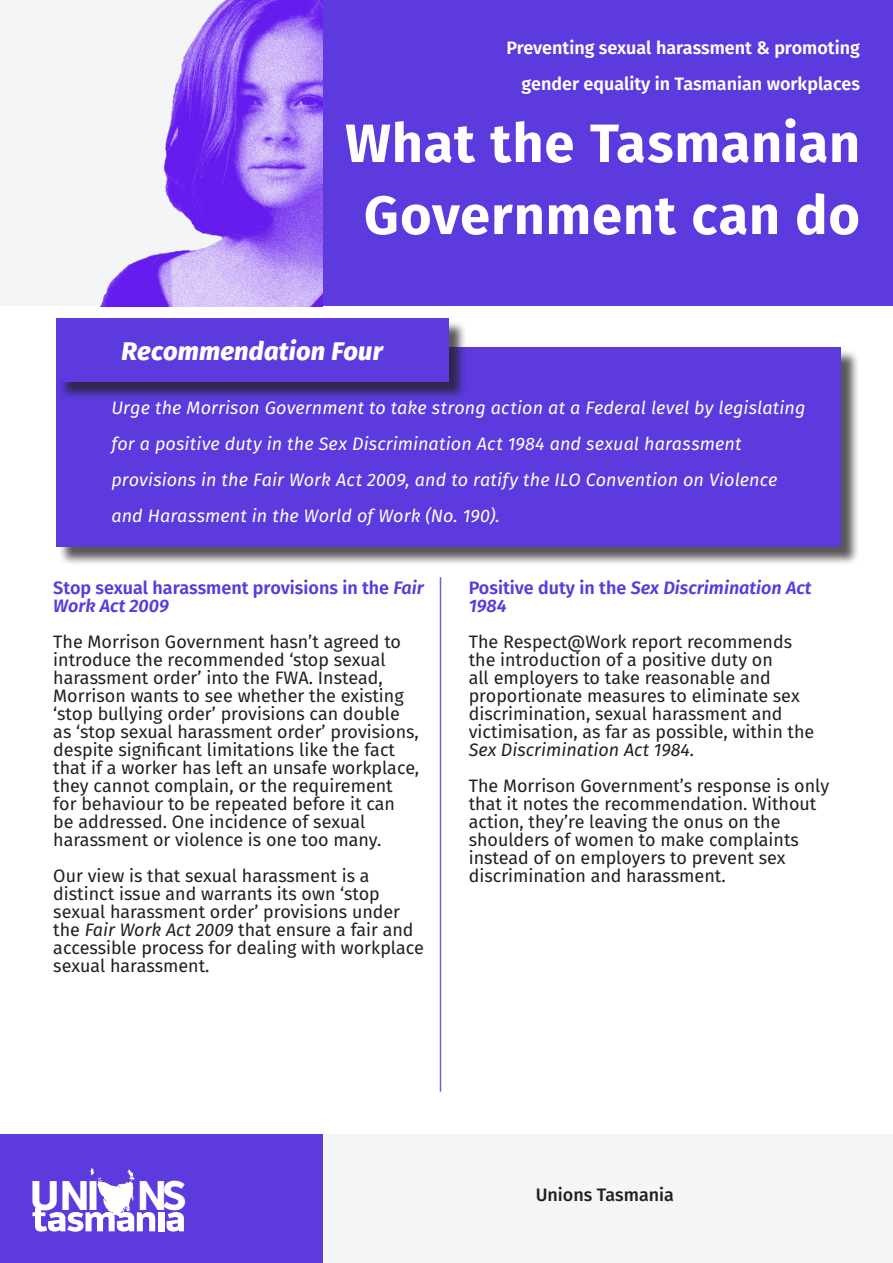
<style>
.page{position:relative;width:893px;height:1263px;background:#fff}
.page>*{position:absolute;margin:0;border:0;box-sizing:border-box;transform-origin:0 0}
.Headline{font:700 54px/72px "Fira Sans";letter-spacing:.02em;color:#fff;text-align:center}
.t1{font:900 42.6px "Pill Gothic 600 mg";color:#fff}
.Elenco_puntato{font:italic 800 25.5px "Fira Sans";letter-spacing:.005em;color:#fff}
.Corpo_del_testo_-_Sp{font:18px/18px "Fira Sans";color:#231f20}
.Elenco_puntato-2{font:italic 18px/36px "Fira Sans";letter-spacing:.005em;color:#fff}
.Titolo{font:600 18px "Fira Sans";color:#fff}
.Corpo_del_testo_-_Sp-2{font:600 18px/18px "Fira Sans";color:#5c3add}
.Corpo_del_testo_-_Sp-3{font:italic 600 18px/18px "Fira Sans";color:#5c3add}
.t2{font:500 18px "Fira Sans";color:#231f20}
.s1{font-style:italic}
.s2{font-style:normal}
</style>
<div class="page">
<div style="left:322px;top:0;width:571px;height:306px;background:#5c3add"></div>
<div style="left:0;top:1134px;width:323px;height:129px;background:#5c3add"></div>
<img style="left:0;top:0;width:322px;height:306px">
<div style="left:323px;top:1134px;width:570px;height:129px;background:#f4f5f6"></div>
<div style="left:158px;top:1212px;width:6px;height:19px;background:#fff"></div>
<svg style="left:167px;top:1212px;width:17px;height:19px"></svg>
<svg style="left:32px;top:1168px;width:123px;height:64px"></svg>
<div style="left:58px;top:349px;width:802px;height:216px;background:#231f20;opacity:.75"></div>
<div style="left:56px;top:347px;width:785px;height:200px;background:#5c3add"></div>
<div style="left:58px;top:320px;width:409px;height:80px;background:#231f20;opacity:.75"></div>
<div style="left:56px;top:318px;width:392px;height:63px;background:#5c3add"></div>
<hr style="left:440px;top:577px;width:1px;height:515px;background:#8455dd">
<p class="Titolo" style="left:506px;top:33px;width:355px">Preventing sexual harassment &amp; promoting</p>
<p class="Titolo" style="left:521px;top:69px;width:340px">gender equality in Tasmanian workplaces</p>
<p class="Headline" style="left:345px;top:103px;width:516px">What the Tasmanian<br>Government can do</p>
<p class="Elenco_puntato" style="left:122px;top:329px;width:263px">Recommendation Four</p>
<p class="Elenco_puntato-2" style="left:111px;top:389px;width:695px">Urge the Morrison Government to take strong action at a Federal level by legislating for a positive duty in the Sex Discrimination Act 1984 and sexual harassment provisions in the Fair Work Act 2009, and to ratify the ILO Convention on Violence and Harassment in the World of Work (No. 190).</p>
<p class="Corpo_del_testo_-_Sp-2" style="left:53px;top:578px;width:372px">Stop sexual harassment provisions in the <span class="s1">Fair<br>Work Act 2009</span></p>
<p class="Corpo_del_testo_-_Sp" style="left:53px;top:632px;width:367px">The Morrison Government hasn’t agreed to introduce the recommended ‘stop sexual harassment order’ into the FWA. Instead, Morrison wants to see whether the existing ‘stop bullying order’ provisions can double as ‘stop sexual harassment order’ provisions, despite significant limitations like the fact that if a worker has left an unsafe workplace, they cannot complain, or the requirement for behaviour to be repeated before it can be addressed. One incidence of sexual harassment or violence is one too many.</p>
<p class="Corpo_del_testo_-_Sp" style="left:53px;top:866px;width:372px">Our view is that sexual harassment is a distinct issue and warrants its own ‘stop sexual harassment order’ provisions under the <span class="s1">Fair Work Act 2009</span> that ensure a fair and accessible process for dealing with workplace sexual harassment.</p>
<p class="Corpo_del_testo_-_Sp-3" style="left:469px;top:578px;width:344px"><span class="s2">Positive duty in the</span> Sex Discrimination Act<br>1984</p>
<p class="Corpo_del_testo_-_Sp" style="left:469px;top:632px;width:347px">The Respect@Work report recommends the introduction of a positive duty on<br>all employers to take reasonable and proportionate measures to eliminate sex discrimination, sexual harassment and victimisation, as far as possible, within the <span class="s1">Sex Discrimination Act 1984.</span></p>
<p class="Corpo_del_testo_-_Sp" style="left:469px;top:776px;width:362px">The Morrison Government’s response is only that it notes the recommendation. Without action, they’re leaving the onus on the shoulders of women to make complaints instead of on employers to prevent sex discrimination and harassment.</p>
<h2 class="t1" style="left:30px;top:1170px;width:159px">UNI NS</h2>
<p class="t2" style="left:536px;top:1180px;width:140px">Unions Tasmania</p>
</div>
